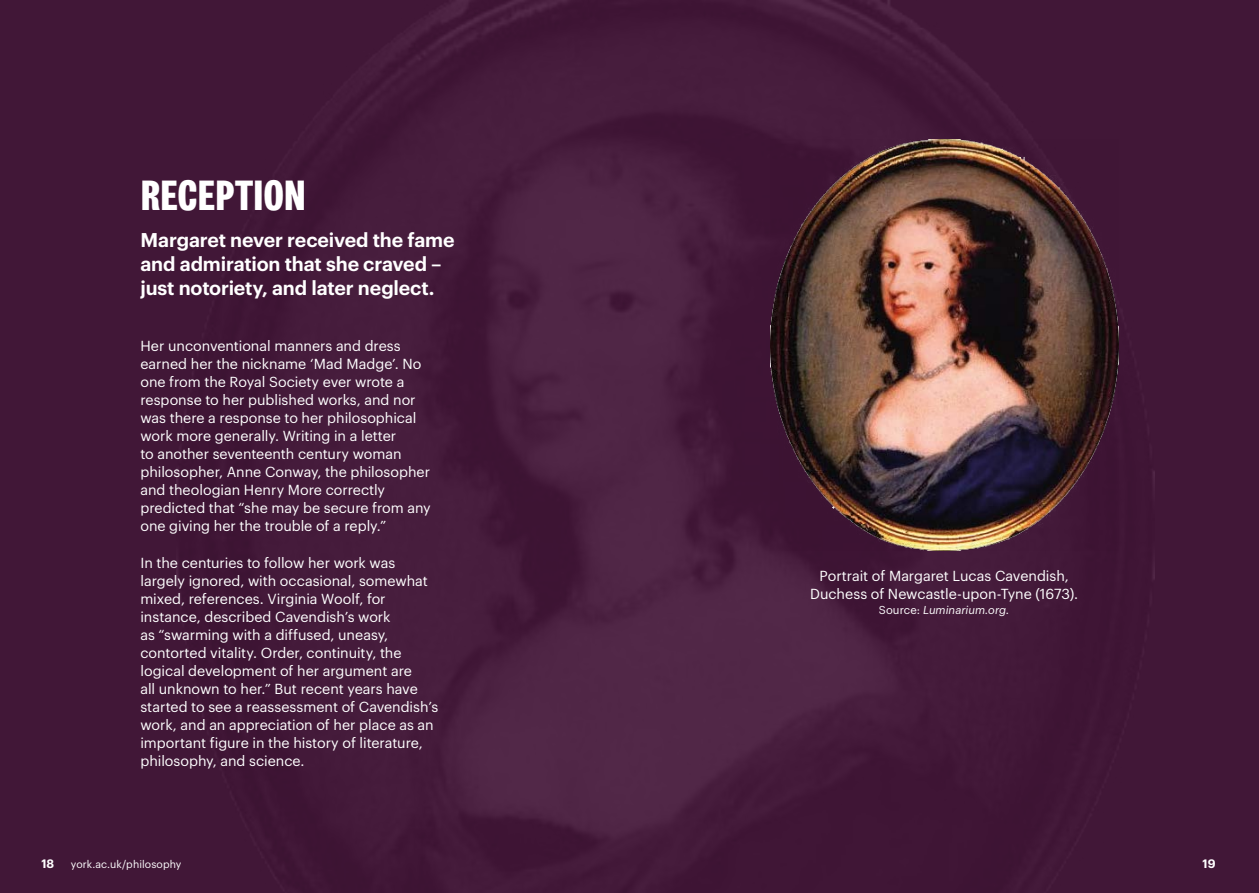
<style>
.page{position:relative;width:1259px;height:893px;background:#411737}
.page>*{position:absolute;margin:0;border:0;box-sizing:border-box;transform-origin:0 0}
.t1{font:600 condensed 42px "York Grot";letter-spacing:-.005em;color:#fff}
.intro{font:600 19.5px/24px "Graphik";letter-spacing:-.005em;color:#fff}
.Body_9_5_pt{font:14.25px/18px "Graphik";color:#fff}
.Body_9_5_pt-2{font:600 12px "Graphik";color:#fff}
.credit{font:italic 11.25px "Graphik";color:#fff}
.Body_9_5_pt-3{font:10.5px "Graphik";letter-spacing:.01em;color:#fff}
.s1{font-style:normal}
</style>
<div class="page">
<img style="left:176px;top:0;width:978px;height:838px">
<img style="left:770px;top:139px;width:348px;height:411px">
<h3 class="t1" style="left:140px;top:172px;width:167px">RECEPTION</h3>
<p class="intro" style="left:140px;top:226px;width:316px">Margaret never received the fame and admiration that she craved – just notoriety, and later neglect.</p>
<p class="Body_9_5_pt" style="left:140px;top:335px;width:292px">Her unconventional manners and dress earned her the nickname ‘Mad Madge’. No one from the Royal Society ever wrote a response to her published works, and nor was there a response to her philosophical work more generally. Writing in a letter<br>to another seventeenth century woman philosopher, Anne Conway, the philosopher and theologian Henry More correctly predicted that “she may be secure from any one giving her the trouble of a reply.”</p>
<p class="Body_9_5_pt" style="left:140px;top:553px;width:299px">In the centuries to follow her work was largely ignored, with occasional, somewhat mixed, references. Virginia Woolf, for instance, described Cavendish’s work<br>as “swarming with a diffused, uneasy, contorted vitality. Order, continuity, the logical development of her argument are<br>all unknown to her.” But recent years have started to see a reassessment of Cavendish’s work, and an appreciation of her place as an important figure in the history of literature, philosophy, and science.</p>
<p class="Body_9_5_pt" style="left:810px;top:566px;width:270px;text-align:center">Portrait of Margaret Lucas Cavendish,<br>Duchess of Newcastle-upon-Tyne (1673).</p>
<p class="credit" style="left:879px;top:601px;width:132px"><span class="s1">Source:</span> Luminarium.org.</p>
<p class="Body_9_5_pt-2" style="left:41px;top:855px;width:14px">18</p>
<p class="Body_9_5_pt-3" style="left:71px;top:856px;width:112px">york.ac.uk/philosophy</p>
<p class="Body_9_5_pt-2" style="left:1202px;top:855px;width:15px">19</p>
</div>
